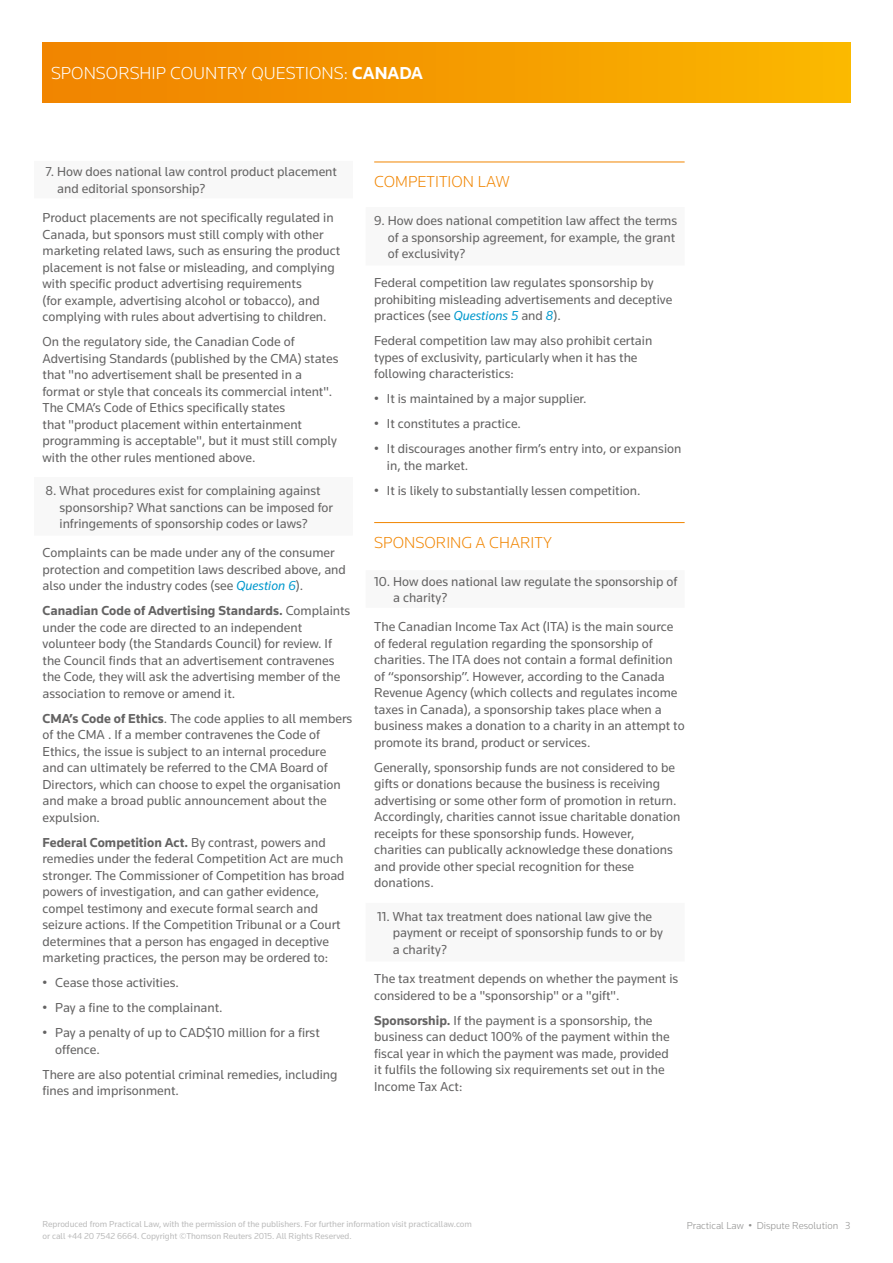
<style>
.page{position:relative;width:893px;height:1263px;background:#fff}
.page>*{position:absolute;margin:0;border:0;box-sizing:border-box;transform-origin:0 0}
.t1{font:300 18px "Knowledge";color:#fff}
.t2{font:300 16.5px "Knowledge";color:#f18500}
.t3{font:13.5px/16.5px "Knowledge";color:#646363}
.t4{font:300 10.5px "Knowledge";color:#8e8e8d}
.t5{font:9px "Knowledge";letter-spacing:-.005em;color:#bcbcbc}
.s1{font-weight:700}
.s2{font-style:italic;color:#0098cd}
</style>
<div class="page">
<div style="left:43px;top:43px;width:808px;height:59px;background:linear-gradient(to right,#f08100,#fab600)"></div>
<div style="left:34px;top:161px;width:319px;height:37px;background:#f8f8f8"></div>
<div style="left:34px;top:477px;width:319px;height:59px;background:#f8f8f8"></div>
<hr style="left:374px;top:162px;width:311px;height:1px;background:#f18500">
<div style="left:366px;top:207px;width:319px;height:59px;background:#f8f8f8"></div>
<hr style="left:374px;top:522px;width:311px;height:1px;background:#f18500">
<div style="left:366px;top:570px;width:319px;height:38px;background:#f8f8f8"></div>
<div style="left:366px;top:903px;width:319px;height:58px;background:#f8f8f8"></div>
<h1 class="t1" style="left:51px;top:62px;width:374px">SPONSORSHIP COUNTRY QUESTIONS: <span class="s1">CANADA</span></h1>
<p class="t3" style="left:57px;top:163px;width:281px;text-indent:-12px">7. How does national law control product placement and editorial sponsorship?</p>
<p class="t3" style="left:43px;top:209px;width:299px">Product placements are not specifically regulated in Canada, but sponsors must still comply with other marketing related laws, such as ensuring the product placement is not false or misleading, and complying with specific product advertising requirements<br>(for example, advertising alcohol or tobacco), and complying with rules about advertising to children.</p>
<p class="t3" style="left:43px;top:333px;width:297px">On the regulatory side, the Canadian Code of Advertising Standards (published by the CMA) states that "no advertisement shall be presented in a format or style that conceals its commercial intent".<br>The CMA’s Code of Ethics specifically states<br>that "product placement within entertainment programming is acceptable", but it must still comply with the other rules mentioned above.</p>
<p class="t3" style="left:60px;top:482px;width:275px;text-indent:-14px">8. What procedures exist for complaining against sponsorship? What sanctions can be imposed for infringements of sponsorship codes or laws?</p>
<p class="t3" style="left:43px;top:544px;width:305px">Complaints can be made under any of the consumer protection and competition laws described above, and also under the industry codes (see <span class="s2">Question 6</span>).</p>
<p class="t3" style="left:43px;top:602px;width:309px"><span class="s1">Canadian Code of Advertising Standards.</span> Complaints under the code are directed to an independent volunteer body (the Standards Council) for review. If the Council finds that an advertisement contravenes the Code, they will ask the advertising member of the association to remove or amend it.</p>
<p class="t3" style="left:43px;top:710px;width:311px"><span class="s1">CMA’s Code of Ethics</span>. The code applies to all members of the CMA . If a member contravenes the Code of Ethics, the issue is subject to an internal procedure<br>and can ultimately be referred to the CMA Board of Directors, which can choose to expel the organisation and make a broad public announcement about the expulsion.</p>
<p class="t3" style="left:43px;top:834px;width:304px"><span class="s1">Federal Competition Act.</span> By contrast, powers and remedies under the federal Competition Act are much stronger. The Commissioner of Competition has broad powers of investigation, and can gather evidence, compel testimony and execute formal search and seizure actions. If the Competition Tribunal or a Court determines that a person has engaged in deceptive marketing practices, the person may be ordered to:</p>
<p class="t3" style="left:43px;top:974px;width:138px">• Cease those activities.</p>
<p class="t3" style="left:43px;top:999px;width:182px">• Pay a fine to the complainant.</p>
<p class="t3" style="left:55px;top:1024px;width:266px;text-indent:-13px">• Pay a penalty of up to CAD$10 million for a first offence.</p>
<p class="t3" style="left:43px;top:1066px;width:297px">There are also potential criminal remedies, including fines and imprisonment.</p>
<p class="t2" style="left:374px;top:172px;width:137px">COMPETITION LAW</p>
<p class="t3" style="left:388px;top:212px;width:291px;text-indent:-14px">9. How does national competition law affect the terms of a sponsorship agreement, for example, the grant of exclusivity?</p>
<p class="t3" style="left:374px;top:274px;width:300px">Federal competition law regulates sponsorship by prohibiting misleading advertisements and deceptive practices (see <span class="s2">Questions 5</span> and <span class="s2">8</span>).</p>
<p class="t3" style="left:374px;top:332px;width:280px">Federal competition law may also prohibit certain types of exclusivity, particularly when it has the following characteristics:</p>
<p class="t3" style="left:374px;top:390px;width:214px">• It is maintained by a major supplier.</p>
<p class="t3" style="left:374px;top:415px;width:148px">• It constitutes a practice.</p>
<p class="t3" style="left:387px;top:440px;width:296px;text-indent:-13px">• It discourages another firm’s entry into, or expansion in, the market.</p>
<p class="t3" style="left:374px;top:482px;width:268px">• It is likely to substantially lessen competition.</p>
<p class="t2" style="left:374px;top:532px;width:179px">SPONSORING A CHARITY</p>
<p class="t3" style="left:393px;top:573px;width:286px;text-indent:-19px">10. How does national law regulate the sponsorship of a charity?</p>
<p class="t3" style="left:374px;top:618px;width:312px">The Canadian Income Tax Act (ITA) is the main source of federal regulation regarding the sponsorship of charities. The ITA does not contain a formal definition of “sponsorship”. However, according to the Canada Revenue Agency (which collects and regulates income taxes in Canada), a sponsorship takes place when a business makes a donation to a charity in an attempt to promote its brand, product or services.</p>
<p class="t3" style="left:374px;top:759px;width:308px">Generally, sponsorship funds are not considered to be gifts or donations because the business is receiving advertising or some other form of promotion in return.<br>Accordingly, charities cannot issue charitable donation receipts for these sponsorship funds. However, charities can publically acknowledge these donations and provide other special recognition for these donations.</p>
<p class="t3" style="left:393px;top:908px;width:272px;text-indent:-16px">11. What tax treatment does national law give the payment or receipt of sponsorship funds to or by a charity?</p>
<p class="t3" style="left:374px;top:970px;width:306px">The tax treatment depends on whether the payment is considered to be a "sponsorship" or a "gift".</p>
<p class="t3" style="left:374px;top:1012px;width:297px"><span class="s1">Sponsorship.</span> If the payment is a sponsorship, the business can deduct 100% of the payment within the fiscal year in which the payment was made, provided it fulfils the following six requirements set out in the Income Tax Act:</p>
<p class="t5" style="left:43px;top:1219px;width:431px">Reproduced from Practical Law, with the permission of the publishers. For further information visit practicallaw.com</p>
<p class="t4" style="left:687px;top:1218px;width:165px">Practical Law • Dispute Resolution 3</p>
<p class="t5" style="left:43px;top:1231px;width:311px">or call +44 20 7542 6664. Copyright ©Thomson Reuters 2015. All Rights Reserved.</p>
</div>
